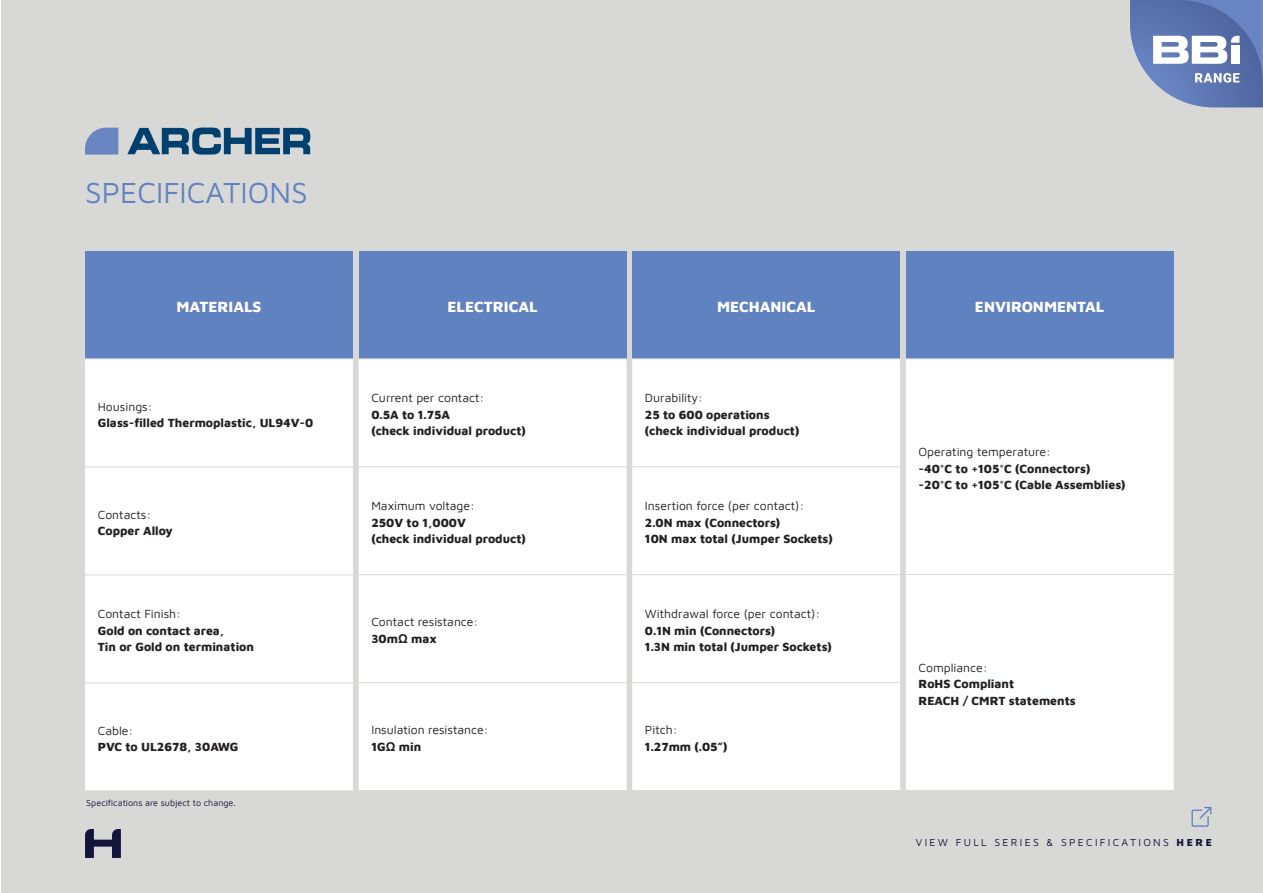
<style>
.page{position:relative;width:1263px;height:893px;background:#fff}
.page>*{position:absolute;margin:0;border:0;box-sizing:border-box;transform-origin:0 0}
.t1{font:30px "Maven Pro";color:#6182c1}
.t2{font:15.3px "Maven Pro";color:#fff}
.t3{font:12.15px/16.5px "Maven Pro";color:#231f20}
.t4{font:10.5px "Maven Pro";letter-spacing:.22em;color:#14133b}
.t5{font:9px "Maven Pro";color:#14133b}
.s1{font-family:"Arial";font-weight:700}
</style>
<div class="page">
<div style="left:1px;top:0;width:1262px;height:893px;background:#d8d9d7"></div>
<div style="left:85px;top:251px;width:268px;height:108px;background:#6182c1"></div>
<div style="left:85px;top:359px;width:268px;height:431px;background:#fff"></div>
<hr style="left:85px;top:358px;width:268px;height:1px;background:#d8d9d7">
<hr style="left:85px;top:466px;width:268px;height:1px;background:#d8d9d7">
<hr style="left:85px;top:574px;width:268px;height:1px;background:#d8d9d7">
<hr style="left:85px;top:682px;width:268px;height:1px;background:#d8d9d7">
<div style="left:359px;top:251px;width:267px;height:108px;background:#6182c1"></div>
<div style="left:359px;top:359px;width:267px;height:431px;background:#fff"></div>
<hr style="left:359px;top:358px;width:267px;height:1px;background:#d8d9d7">
<hr style="left:359px;top:466px;width:267px;height:1px;background:#d8d9d7">
<hr style="left:359px;top:574px;width:267px;height:1px;background:#d8d9d7">
<hr style="left:359px;top:682px;width:267px;height:1px;background:#d8d9d7">
<div style="left:632px;top:251px;width:268px;height:108px;background:#6182c1"></div>
<div style="left:632px;top:359px;width:268px;height:431px;background:#fff"></div>
<hr style="left:632px;top:358px;width:268px;height:1px;background:#d8d9d7">
<hr style="left:632px;top:466px;width:268px;height:1px;background:#d8d9d7">
<hr style="left:632px;top:574px;width:268px;height:1px;background:#d8d9d7">
<hr style="left:632px;top:682px;width:268px;height:1px;background:#d8d9d7">
<div style="left:906px;top:251px;width:268px;height:108px;background:#6182c1"></div>
<div style="left:906px;top:359px;width:268px;height:431px;background:#fff"></div>
<hr style="left:906px;top:358px;width:268px;height:1px;background:#d8d9d7">
<hr style="left:906px;top:574px;width:268px;height:1px;background:#d8d9d7">
<svg style="left:1130px;top:0;width:133px;height:107px;background:#8093c0"></svg>
<svg style="left:1191px;top:807px;width:20px;height:20px"></svg>
<svg style="left:85px;top:829px;width:36px;height:29px"></svg>
<svg style="left:127px;top:128px;width:183px;height:27px"></svg>
<svg style="left:85px;top:128px;width:33px;height:27px"></svg>
<h1 class="t1" style="left:85px;top:172px;width:224px">SPECIFICATIONS</h1>
<p class="t2" style="left:177px;top:296px;width:86px">MATERIALS</p>
<p class="t3" style="left:98px;top:397px;width:217px">Housings:<br>Glass-filled Thermoplastic, UL94V-0</p>
<p class="t3" style="left:98px;top:505px;width:77px">Contacts:<br>Copper Alloy</p>
<p class="t3" style="left:98px;top:605px;width:158px">Contact Finish:<br>Gold on contact area,<br>Tin or Gold on termination</p>
<p class="t3" style="left:98px;top:721px;width:142px">Cable:<br>PVC to UL2678, 30AWG</p>
<p class="t5" style="left:86px;top:797px;width:151px">Specifications are subject to change.</p>
<p class="t2" style="left:448px;top:296px;width:92px">ELECTRICAL</p>
<p class="t3" style="left:371px;top:389px;width:156px">Current per contact:<br>0.5A to 1.75A<br>(check individual product)</p>
<p class="t3" style="left:371px;top:497px;width:156px">Maximum voltage:<br>250V to 1,000V<br>(check individual product)</p>
<p class="t3" style="left:371px;top:613px;width:109px">Contact resistance:<br>30m<span class="s1">Ω</span> max</p>
<p class="t3" style="left:371px;top:721px;width:119px">Insulation resistance:<br>1G<span class="s1">Ω</span> min</p>
<p class="t2" style="left:717px;top:296px;width:100px">MECHANICAL</p>
<p class="t3" style="left:645px;top:389px;width:156px">Durability:<br>25 to 600 operations (check individual product)</p>
<p class="t3" style="left:645px;top:497px;width:189px">Insertion force (per contact):<br>2.0N max (Connectors)<br>10N max total (Jumper Sockets)</p>
<p class="t3" style="left:645px;top:605px;width:188px">Withdrawal force (per contact):<br>0.1N min (Connectors)<br>1.3N min total (Jumper Sockets)</p>
<p class="t3" style="left:645px;top:721px;width:84px">Pitch:<br>1.27mm (.05”)</p>
<p class="t2" style="left:975px;top:296px;width:131px">ENVIRONMENTAL</p>
<p class="t3" style="left:918px;top:443px;width:209px">Operating temperature:<br>-40°C to +105°C (Connectors) -20°C to +105°C (Cable Assemblies)</p>
<p class="t3" style="left:918px;top:659px;width:159px">Compliance:<br>RoHS Compliant<br>REACH / CMRT statements</p>
<p class="t4" style="left:916px;top:835px;width:298px">VIEW FULL SERIES &amp; SPECIFICATIONS HERE</p>
</div>
